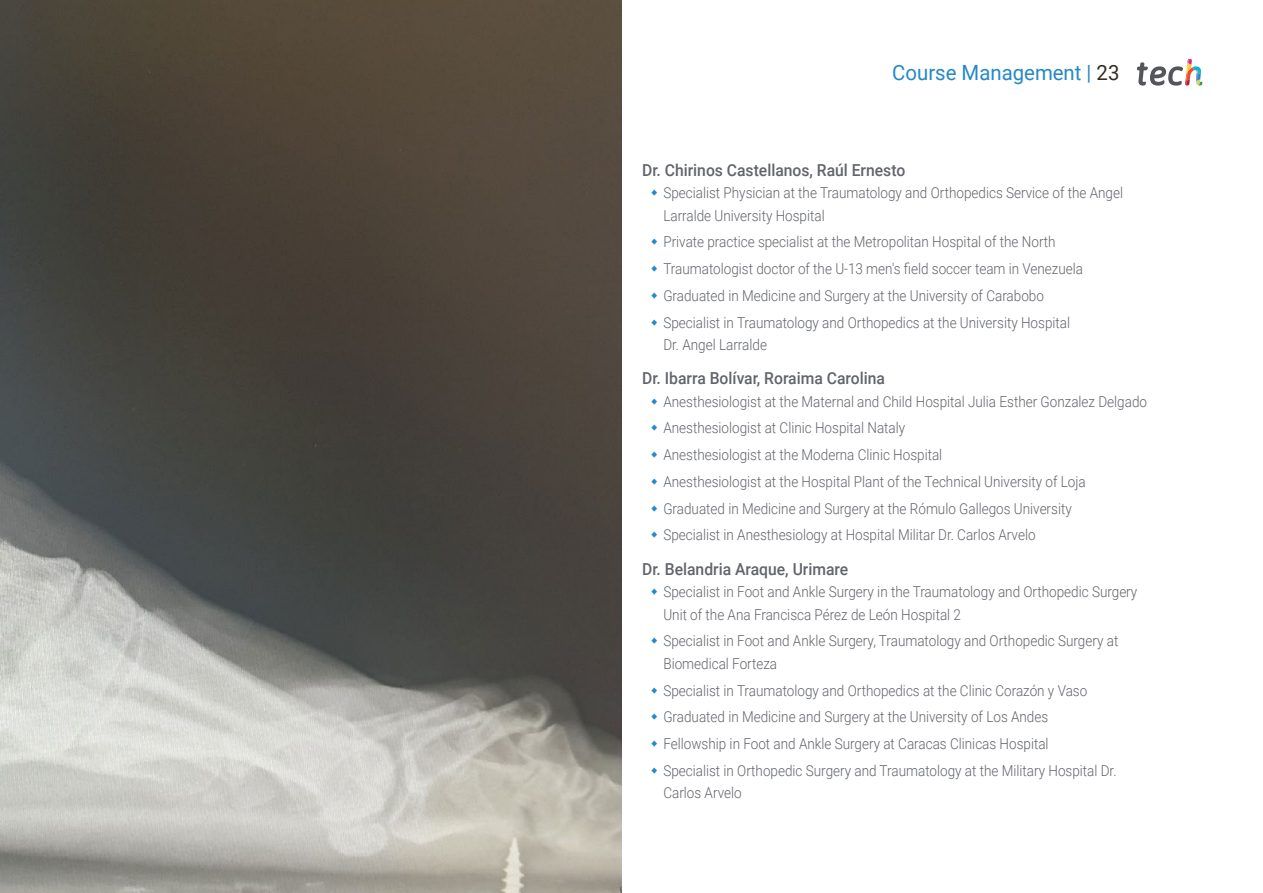
<style>
.page{position:relative;width:1263px;height:893px;background:#fff}
.page>*{position:absolute;margin:0;border:0;box-sizing:border-box;transform-origin:0 0}
.t1{font:21px "Roboto";color:#2488c9}
.t2{font:500 16.5px "Roboto";color:#61646a;scale:.95 1}
.t3{font:300 15px/26.7px "Roboto";color:#61646a;scale:.9 1}
.s1{color:#312e20}
</style>
<div class="page">
<img style="left:0;top:0;width:622px;height:893px">
<svg style="left:1137px;top:59px;width:65px;height:27px"></svg>
<h1 class="t1" style="left:892px;top:57px;width:229px">Course Management | <span class="s1">23</span></h1>
<p class="t2" style="left:642px;top:158px;width:278px">Dr. Chirinos Castellanos, Raúl Ernesto</p>
<p class="t3" style="left:663px;top:181px;width:512px;line-height:22.5px">Specialist Physician at the Traumatology and Orthopedics Service of the Angel<br>Larralde University Hospital</p>
<p class="t3" style="left:663px;top:228px;width:468px">Private practice specialist at the Metropolitan Hospital of the North Traumatologist doctor of the U-13 men's field soccer team in Venezuela Graduated in Medicine and Surgery at the University of Carabobo Specialist in Traumatology and Orthopedics at the University Hospital</p>
<p class="t3" style="left:663px;top:331px;width:117px">Dr. Angel Larralde</p>
<p class="t2" style="left:642px;top:367px;width:257px">Dr. Ibarra Bolívar, Roraima Carolina</p>
<p class="t3" style="left:663px;top:387px;width:539px">Anesthesiologist at the Maternal and Child Hospital Julia Esther Gonzalez Delgado Anesthesiologist at Clinic Hospital Nataly<br>Anesthesiologist at the Moderna Clinic Hospital<br>Anesthesiologist at the Hospital Plant of the Technical University of Loja Graduated in Medicine and Surgery at the Rómulo Gallegos University<br>Specialist in Anesthesiology at Hospital Militar Dr. Carlos Arvelo</p>
<p class="t2" style="left:642px;top:557px;width:218px">Dr. Belandria Araque, Urimare</p>
<p class="t3" style="left:663px;top:580px;width:528px;line-height:22.5px">Specialist in Foot and Ankle Surgery in the Traumatology and Orthopedic Surgery<br>Unit of the Ana Francisca Pérez de León Hospital 2</p>
<p class="t3" style="left:663px;top:629px;width:507px;line-height:22.5px">Specialist in Foot and Ankle Surgery, Traumatology and Orthopedic Surgery at<br>Biomedical Forteza</p>
<p class="t3" style="left:663px;top:676px;width:505px">Specialist in Traumatology and Orthopedics at the Clinic Corazón y Vaso Graduated in Medicine and Surgery at the University of Los Andes<br>Fellowship in Foot and Ankle Surgery at Caracas Clinicas Hospital<br>Specialist in Orthopedic Surgery and Traumatology at the Military Hospital Dr.</p>
<p class="t3" style="left:663px;top:779px;width:89px">Carlos Arvelo</p>
</div>
